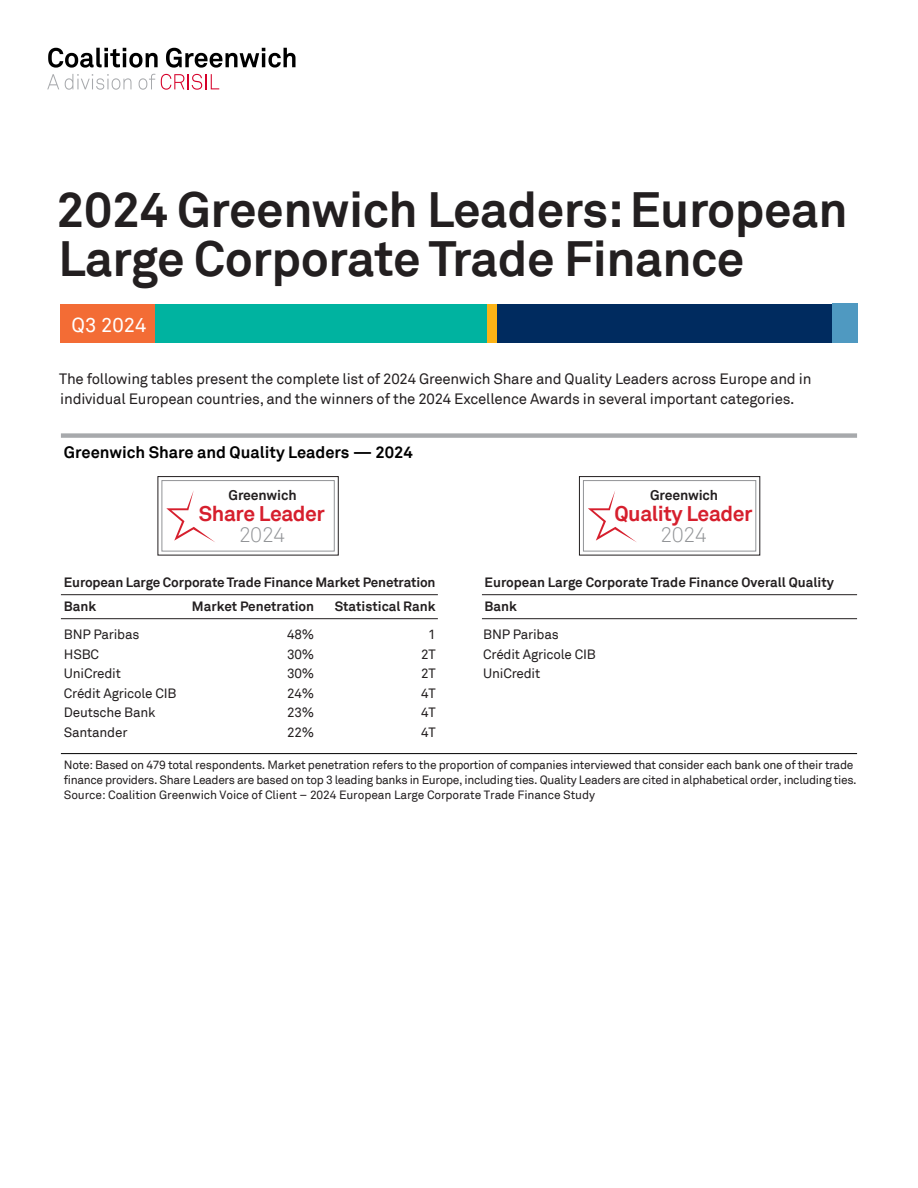
<style>
.page{position:relative;width:918px;height:1188px;background:#fff}
.page>*{position:absolute;margin:0;border:0;box-sizing:border-box;transform-origin:0 0}
.text_cover_-_headline{font:700 49.5px/49.5px "Akkurat Pro";letter-spacing:-.01em;color:#231f20}
.t1{font:700 21.15px "Akkurat Pro";letter-spacing:-.02em;color:#d61f2d}
.t2{font:21.15px "Akkurat Light Pro";letter-spacing:-.025em;color:#929497}
.t3{font:20.25px "Akkurat Pro";color:#fff}
.t4{font:700 16.5px "Akkurat Pro";color:#000}
.t5{font:15px/19.5px "Akkurat Pro";letter-spacing:-.015em;color:#231f20}
.t6{font:700 13.95px "Akkurat Pro";letter-spacing:-.01em;color:#231f20}
.t7{font:700 13.5px "Akkurat Pro";letter-spacing:-.005em;color:#231f20}
.t8{font:13.5px/19.5px "Akkurat Pro";letter-spacing:-.015em;color:#231f20}
.t9{font:12px/15px "Akkurat Pro";letter-spacing:-.025em;color:#231f20}
.s1{font-weight:700}
</style>
<div class="page">
<svg style="left:48px;top:48px;width:110px;height:20px"></svg>
<svg style="left:166px;top:48px;width:130px;height:20px"></svg>
<svg style="left:47px;top:74px;width:12px;height:15px"></svg>
<svg style="left:65px;top:74px;width:66px;height:16px"></svg>
<svg style="left:139px;top:74px;width:16px;height:16px"></svg>
<svg style="left:161px;top:74px;width:58px;height:16px"></svg>
<div style="left:155px;top:304px;width:338px;height:39px;background:#00b3a0"></div>
<div style="left:487px;top:304px;width:357px;height:39px;background:#002b5f"></div>
<div style="left:832px;top:304px;width:26px;height:39px;background:#4f99c1"></div>
<div style="left:487px;top:304px;width:9px;height:39px;background:#fcb316"></div>
<div style="left:60px;top:304px;width:95px;height:39px;background:#f36c35"></div>
<div style="left:61px;top:433px;width:796px;height:5px;background:#a7a9ac"></div>
<hr style="left:61px;top:753px;width:796px;height:1px;background:#000">
<hr style="left:61px;top:594px;width:377px;height:1px;background:#231f20">
<hr style="left:61px;top:618px;width:377px;height:1px;background:#231f20">
<hr style="left:482px;top:594px;width:375px;height:1px;background:#231f20">
<hr style="left:482px;top:618px;width:375px;height:1px;background:#231f20">
<div style="left:161px;top:480px;width:174px;height:72px;border:1px solid #929497"></div>
<div style="left:157px;top:476px;width:182px;height:80px;border:1px solid #231f20"></div>
<svg style="left:166px;top:491px;width:49px;height:51px"></svg>
<div style="left:583px;top:480px;width:173px;height:72px;border:1px solid #929497"></div>
<div style="left:579px;top:476px;width:181px;height:80px;border:1px solid #231f20"></div>
<svg style="left:588px;top:491px;width:48px;height:51px"></svg>
<p class="text_cover_-_headline" style="left:57px;top:185px;width:793px">2024 Greenwich Leaders: European<br>Large Corporate Trade Finance</p>
<p class="t3" style="left:72px;top:313px;width:76px">Q3 2024</p>
<p class="t5" style="left:59px;top:370px;width:754px">The following tables present the complete list of 2024 Greenwich Share and Quality Leaders across Europe and in individual European countries, and the winners of the 2024 Excellence Awards in several important categories.</p>
<p class="t4" style="left:64px;top:442px;width:351px">Greenwich Share and Quality Leaders — 2024</p>
<p class="t6" style="left:229px;top:486px;width:70px">Greenwich</p>
<p class="t6" style="left:650px;top:486px;width:70px">Greenwich</p>
<p class="t1" style="left:199px;top:500px;width:128px">Share Leader</p>
<p class="t2" style="left:239px;top:522px;width:48px">2024</p>
<p class="t1" style="left:615px;top:500px;width:140px">Quality Leader</p>
<p class="t2" style="left:660px;top:522px;width:48px">2024</p>
<p class="t7" style="left:64px;top:574px;width:373px">European Large Corporate Trade Finance Market Penetration</p>
<p class="t7" style="left:485px;top:574px;width:351px">European Large Corporate Trade Finance Overall Quality</p>
<p class="t7" style="left:64px;top:598px;width:34px">Bank</p>
<p class="t8" style="left:483px;top:593px;width:77px;line-height:27.9px"><span class="s1">Bank<br></span>BNP Paribas</p>
<p class="t8" style="left:483px;top:645px;width:114px">Crédit Agricole CIB<br>UniCredit</p>
<p class="t7" style="left:192px;top:598px;width:124px">Market Penetration</p>
<p class="t7" style="left:335px;top:598px;width:102px">Statistical Rank</p>
<p class="t8" style="left:287px;top:625px;width:29px;text-align:justify">48% 30% 30% 24% 23% 22%</p>
<p class="t8" style="left:421px;top:625px;width:16px;text-align:center">1<br>2T<br>2T<br>4T<br>4T<br>4T</p>
<p class="t8" style="left:64px;top:625px;width:114px">BNP Paribas<br>HSBC<br>UniCredit<br>Crédit Agricole CIB<br>Deutsche Bank<br>Santander</p>
<p class="t9" style="left:64px;top:758px;width:794px">Note: Based on 479 total respondents. Market penetration refers to the proportion of companies interviewed that consider each bank one of their trade finance providers. Share Leaders are based on top 3 leading banks in Europe, including ties. Quality Leaders are cited in alphabetical order, including ties.<br>Source: Coalition Greenwich Voice of Client – 2024 European Large Corporate Trade Finance Study</p>
</div>
